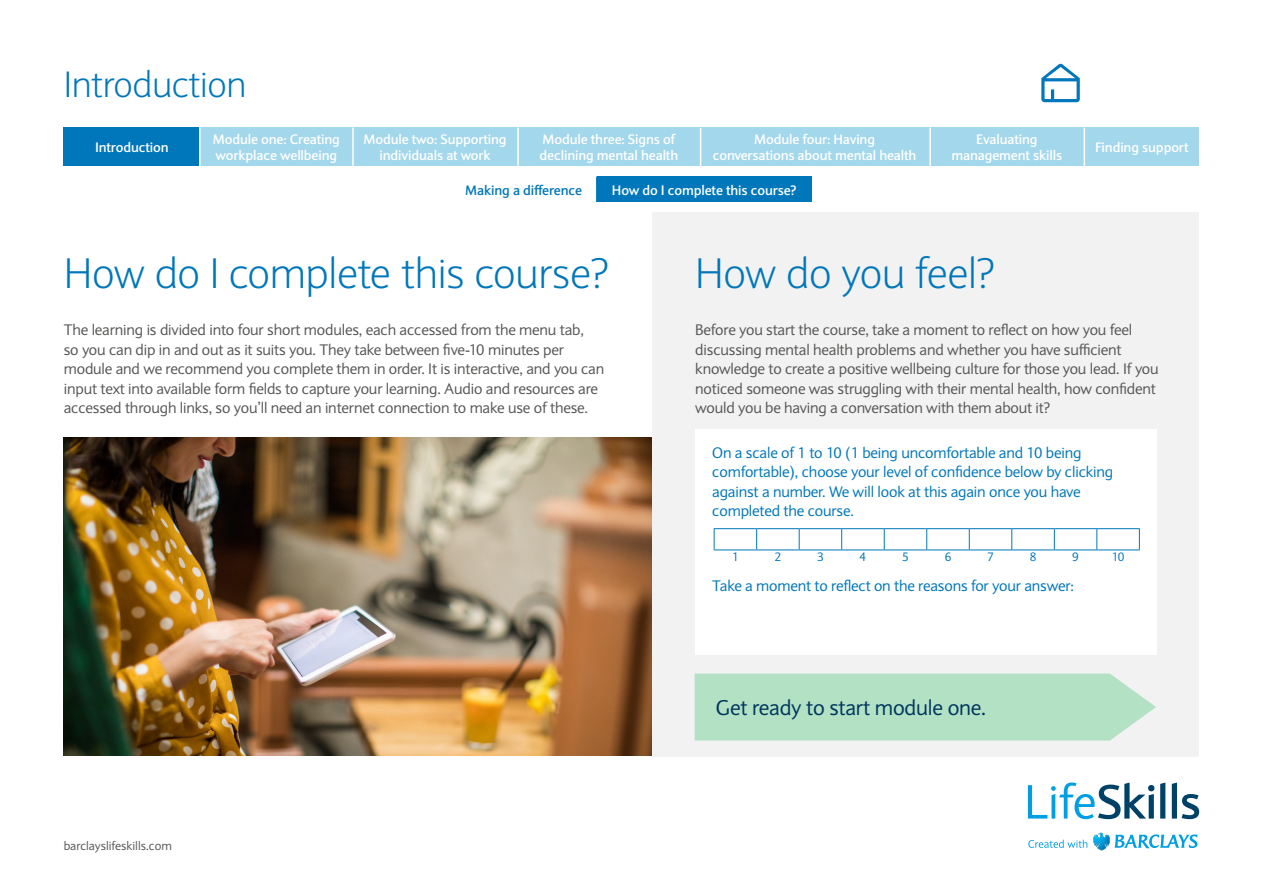
<style>
.page{position:relative;width:1263px;height:893px;background:#fff}
.page>*{position:absolute;margin:0;border:0;box-sizing:border-box;transform-origin:0 0}
.t1{font:300 42px "Expert Sans";letter-spacing:-.01em;color:#0077ba}
.t2{font:300 36px "Expert Sans";letter-spacing:-.01em;color:#0077ba}
.t3{font:21px "Expert Sans";letter-spacing:-.01em;color:#00365e}
.t4{font:15px/19.5px "Expert Sans";letter-spacing:-.01em;color:#575756}
.t5{font:15px/19.5px "Expert Sans";letter-spacing:-.01em;color:#0077ba}
.t6{font:700 13.5px/16.5px "Expert Sans";letter-spacing:-.01em;color:#fff;text-align:center}
.t7{font:700 13.5px "Expert Sans";letter-spacing:-.01em;color:#0077ba}
.t8{font:12px "Expert Sans";color:#575756}
.t9{font:12px "Expert Sans";color:#0077ba}
</style>
<div class="page">
<svg style="left:1028px;top:840px;width:59px;height:8px"></svg>
<svg style="left:1028px;top:782px;width:126px;height:37px"></svg>
<svg style="left:1160px;top:782px;width:5px;height:37px"></svg>
<svg style="left:1172px;top:782px;width:27px;height:37px"></svg>
<svg style="left:1093px;top:833px;width:104px;height:17px"></svg>
<svg style="left:1041px;top:63px;width:39px;height:39px"></svg>
<div style="left:64px;top:128px;width:136px;height:38px;background:#0077ba"></div>
<div style="left:200px;top:128px;width:153px;height:38px;background:#a3d7eb"></div>
<div style="left:352px;top:128px;width:166px;height:38px;background:#a3d7eb"></div>
<div style="left:518px;top:128px;width:182px;height:38px;background:#a3d7eb"></div>
<div style="left:929px;top:128px;width:155px;height:38px;background:#a3d7eb"></div>
<hr style="left:199px;top:128px;width:2px;height:38px;background:#fff">
<hr style="left:352px;top:128px;width:2px;height:38px;background:#fff">
<hr style="left:517px;top:128px;width:2px;height:38px;background:#fff">
<hr style="left:64px;top:212px;width:1135px;height:1px;background:#f2f2f2">
<div style="left:1084px;top:128px;width:115px;height:38px;background:#a3d7eb"></div>
<svg style="left:596px;top:176px;width:1px;height:26px"></svg>
<div style="left:597px;top:176px;width:215px;height:26px;background:#0077ba"></div>
<div style="left:700px;top:128px;width:229px;height:38px;background:#a3d7eb"></div>
<hr style="left:700px;top:128px;width:1px;height:38px;background:#fff">
<hr style="left:929px;top:128px;width:2px;height:38px;background:#fff">
<hr style="left:1084px;top:128px;width:1px;height:38px;background:#fff">
<img style="left:64px;top:438px;width:589px;height:317px">
<div style="left:653px;top:213px;width:546px;height:544px;background:#f2f2f2"></div>
<div style="left:695px;top:429px;width:462px;height:226px;background:#fff"></div>
<div style="left:695px;top:673px;width:461px;height:67px;background:#b2e1c4"></div>
<hr style="left:714px;top:528px;width:43px;height:1px;background:#0077ba">
<svg style="left:714px;top:529px;width:1px;height:21px"></svg>
<hr style="left:757px;top:528px;width:42px;height:1px;background:#0077ba">
<svg style="left:756px;top:529px;width:1px;height:21px"></svg>
<hr style="left:799px;top:528px;width:43px;height:1px;background:#0077ba">
<svg style="left:799px;top:529px;width:1px;height:21px"></svg>
<hr style="left:842px;top:528px;width:42px;height:1px;background:#0077ba">
<svg style="left:841px;top:529px;width:1px;height:21px"></svg>
<hr style="left:884px;top:528px;width:43px;height:1px;background:#0077ba">
<svg style="left:884px;top:529px;width:1px;height:21px"></svg>
<hr style="left:927px;top:528px;width:42px;height:1px;background:#0077ba">
<svg style="left:926px;top:529px;width:1px;height:21px"></svg>
<hr style="left:969px;top:528px;width:43px;height:1px;background:#0077ba">
<svg style="left:969px;top:529px;width:1px;height:21px"></svg>
<hr style="left:1012px;top:528px;width:42px;height:1px;background:#0077ba">
<svg style="left:1011px;top:529px;width:1px;height:21px"></svg>
<hr style="left:1054px;top:528px;width:43px;height:1px;background:#0077ba">
<svg style="left:1054px;top:529px;width:1px;height:21px"></svg>
<hr style="left:1097px;top:528px;width:43px;height:1px;background:#0077ba">
<svg style="left:1096px;top:529px;width:1px;height:21px"></svg>
<svg style="left:1139px;top:529px;width:1px;height:21px"></svg>
<hr style="left:714px;top:550px;width:43px;height:1px;background:#0077ba">
<hr style="left:757px;top:550px;width:42px;height:1px;background:#0077ba">
<hr style="left:799px;top:550px;width:43px;height:1px;background:#0077ba">
<hr style="left:842px;top:550px;width:42px;height:1px;background:#0077ba">
<hr style="left:884px;top:550px;width:43px;height:1px;background:#0077ba">
<hr style="left:927px;top:550px;width:42px;height:1px;background:#0077ba">
<hr style="left:969px;top:550px;width:43px;height:1px;background:#0077ba">
<hr style="left:1012px;top:550px;width:42px;height:1px;background:#0077ba">
<hr style="left:1054px;top:550px;width:43px;height:1px;background:#0077ba">
<hr style="left:1097px;top:550px;width:43px;height:1px;background:#0077ba">
<h2 class="t2" style="left:64px;top:63px;width:184px">Introduction</h2>
<p class="t6" style="left:95px;top:139px;width:75px">Introduction</p>
<p class="t6" style="left:213px;top:130px;width:128px;text-align:left">Module one: Creating workplace wellbeing</p>
<p class="t6" style="left:364px;top:130px;width:145px">Module two: Supporting individuals at work</p>
<p class="t6" style="left:540px;top:130px;width:140px;text-align:left">Module three: Signs of declining mental health</p>
<p class="t6" style="left:951px;top:130px;width:112px">Evaluating management skills</p>
<p class="t6" style="left:1095px;top:139px;width:95px">Finding support</p>
<p class="t7" style="left:465px;top:181px;width:118px">Making a difference</p>
<p class="t6" style="left:612px;top:181px;width:186px">How do I complete this course?</p>
<p class="t6" style="left:713px;top:130px;width:205px">Module four: Having conversations about mental health</p>
<h1 class="t1" style="left:64px;top:248px;width:547px">How do I complete this course?</h1>
<p class="t4" style="left:64px;top:320px;width:542px">The learning is divided into four short modules, each accessed from the menu tab,<br>so you can dip in and out as it suits you. They take between five-10 minutes per module and we recommend you complete them in order. It is interactive, and you can input text into available form fields to capture your learning. Audio and resources are accessed through links, so you’ll need an internet connection to make use of these.</p>
<p class="t8" style="left:64px;top:839px;width:110px">barclayslifeskills.com</p>
<h1 class="t1" style="left:695px;top:248px;width:301px">How do you feel?</h1>
<p class="t4" style="left:695px;top:320px;width:465px">Before you start the course, take a moment to reflect on how you feel discussing mental health problems and whether you have sufficient knowledge to create a positive wellbeing culture for those you lead. If you noticed someone was struggling with their mental health, how confident would you be having a conversation with them about it?</p>
<p class="t5" style="left:712px;top:443px;width:402px">On a scale of 1 to 10 (1 being uncomfortable and 10 being comfortable), choose your level of confidence below by clicking against a number. We will look at this again once you have completed the course.</p>
<p class="t9" style="left:732px;top:550px;width:8px">1</p>
<p class="t9" style="left:774px;top:550px;width:8px">2</p>
<p class="t9" style="left:817px;top:550px;width:8px">3</p>
<p class="t9" style="left:860px;top:550px;width:8px">4</p>
<p class="t9" style="left:902px;top:550px;width:8px">5</p>
<p class="t9" style="left:945px;top:550px;width:8px">6</p>
<p class="t9" style="left:987px;top:550px;width:8px">7</p>
<p class="t9" style="left:1030px;top:550px;width:8px">8</p>
<p class="t9" style="left:1072px;top:550px;width:8px">9</p>
<p class="t9" style="left:1112px;top:550px;width:14px">10</p>
<p class="t5" style="left:712px;top:576px;width:363px">Take a moment to reflect on the reasons for your answer:</p>
<h3 class="t3" style="left:716px;top:695px;width:272px">Get ready to start module one.</h3>
</div>
